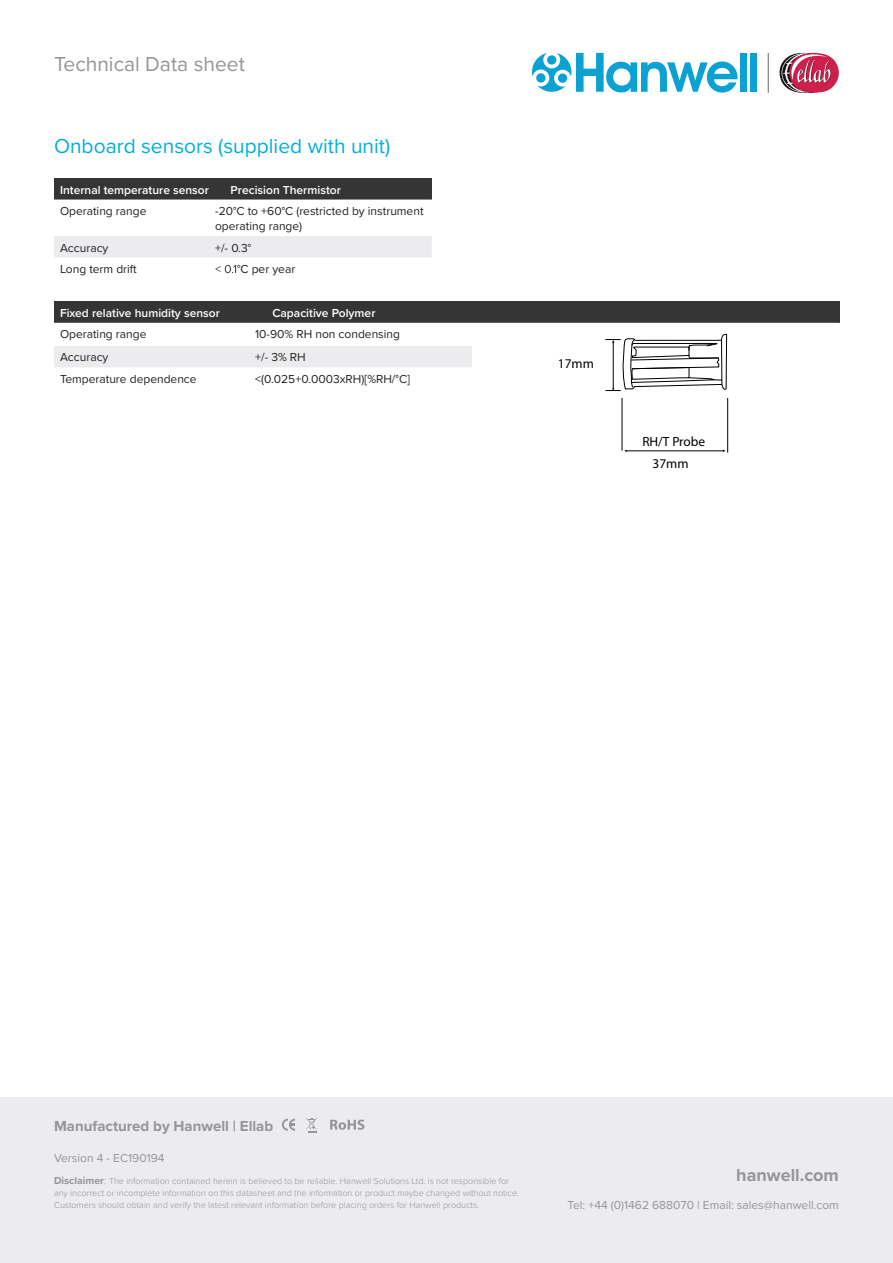
<style>
.page{position:relative;width:893px;height:1263px;background:#fff}
.page>*{position:absolute;margin:0;border:0;box-sizing:border-box;transform-origin:0 0}
.t1{font:21px "Proxima Nova";color:#00aedc}
.t2{font:21px "Proxima Nova";color:#939598}
.t3{font:700 18px "Proxima Nova";color:#939598}
.t4{font:700 15px "Proxima Nova";color:#939598}
.t5{font:13.35px "Myriad Pro";color:#000}
.t6{font:12px/15px "Proxima Nova";color:#231f20}
.t7{font:600 12px "Proxima Nova";color:#fff}
.t8{font:12px "Proxima Nova";color:#939598}
.t9{font:300 9px/12px "Proxima Nova";color:#939598}
.s1{color:#fff}
.s2{font-weight:700;font-size:10.5px}
.s3{font-size:10.5px}
</style>
<div class="page">
<div style="left:0;top:1097px;width:893px;height:166px;background:#ececee"></div>
<div style="left:740px;top:53px;width:7px;height:39px;background:#0ba2d3"></div>
<div style="left:750px;top:53px;width:7px;height:39px;background:#0ba2d3"></div>
<svg style="left:532px;top:53px;width:205px;height:40px"></svg>
<hr style="left:768px;top:53px;width:1px;height:40px;background:#66696a">
<svg style="left:779px;top:53px;width:60px;height:40px"></svg>
<svg style="left:306px;top:1118px;width:11px;height:14px"></svg>
<svg style="left:330px;top:1119px;width:34px;height:11px"></svg>
<svg style="left:282px;top:1118px;width:13px;height:13px"></svg>
<div style="left:54px;top:178px;width:378px;height:22px;background:#363536"></div>
<div style="left:54px;top:236px;width:378px;height:21px;background:#ececee"></div>
<div style="left:54px;top:301px;width:785px;height:22px;background:#363536"></div>
<hr style="left:626px;top:451px;width:97px;height:1px;background:#000">
<hr style="left:727px;top:398px;width:1px;height:55px;background:#000">
<hr style="left:622px;top:398px;width:1px;height:53px;background:#000">
<svg style="left:54px;top:333px;width:674px;height:58px"></svg>
<h1 class="t2" style="left:54px;top:48px;width:192px">Technical Data sheet</h1>
<h1 class="t1" style="left:54px;top:130px;width:338px">Onboard sensors (supplied with unit)</h1>
<h3 class="t7" style="left:60px;top:181px;width:150px">Internal temperature sensor</h3>
<h3 class="t7" style="left:231px;top:181px;width:112px">Precision Thermistor</h3>
<h3 class="t6" style="left:60px;top:203px;width:88px">Operating range</h3>
<h3 class="t6" style="left:215px;top:203px;width:210px">-20°C to +60°C (restricted by instrument operating range)</h3>
<h3 class="t6" style="left:60px;top:239px;width:50px">Accuracy</h3>
<h3 class="t6" style="left:215px;top:239px;width:38px">+/- 0.3°</h3>
<h3 class="t6" style="left:60px;top:261px;width:78px">Long term drift</h3>
<h3 class="t6" style="left:215px;top:261px;width:82px"><span class="s1">&lt; 0.1</span>°C per year</h3>
<h3 class="t7" style="left:60px;top:304px;width:161px">Fixed relative humidity sensor</h3>
<h3 class="t7" style="left:272px;top:304px;width:105px">Capacitive Polymer</h3>
<h3 class="t6" style="left:60px;top:326px;width:88px">Operating range</h3>
<h3 class="t6" style="left:255px;top:326px;width:146px">10-90% RH non condensing</h3>
<h3 class="t6" style="left:60px;top:349px;width:50px">Accuracy</h3>
<h3 class="t6" style="left:255px;top:349px;width:52px">+/- 3% RH</h3>
<h3 class="t6" style="left:60px;top:371px;width:138px">Temperature dependence</h3>
<h3 class="t6" style="left:255px;top:371px;width:156px">&lt;(0.025+0.0003xRH)[%RH/°C]</h3>
<h3 class="t5" style="left:558px;top:355px;width:38px">17mm</h3>
<h3 class="t5" style="left:642px;top:433px;width:64px">RH/T Probe</h3>
<h3 class="t5" style="left:652px;top:456px;width:38px">37mm</h3>
<h3 class="t4" style="left:54px;top:1114px;width:221px">Manufactured by Hanwell | Ellab</h3>
<h3 class="t8" style="left:54px;top:1149px;width:112px">Version 4 - EC190194</h3>
<p class="t9" style="left:54px;top:1174px;width:467px"><span class="s2">Disclaimer</span><span class="s3">:</span> The information contained herein is believed to be reliable. Hanwell Solutions Ltd. is not responsible for any incorrect or incomplete information on this datasheet and the information or product maybe changed without notice.<br>Customers should obtain and verify the latest relevant information before placing orders for Hanwell products.</p>
<h2 class="t3" style="left:736px;top:1161px;width:104px">hanwell.com</h2>
<h3 class="t8" style="left:568px;top:1195px;width:273px">Tel: +44 (0)1462 688070 | Email: sales@hanwell.com</h3>
</div>
